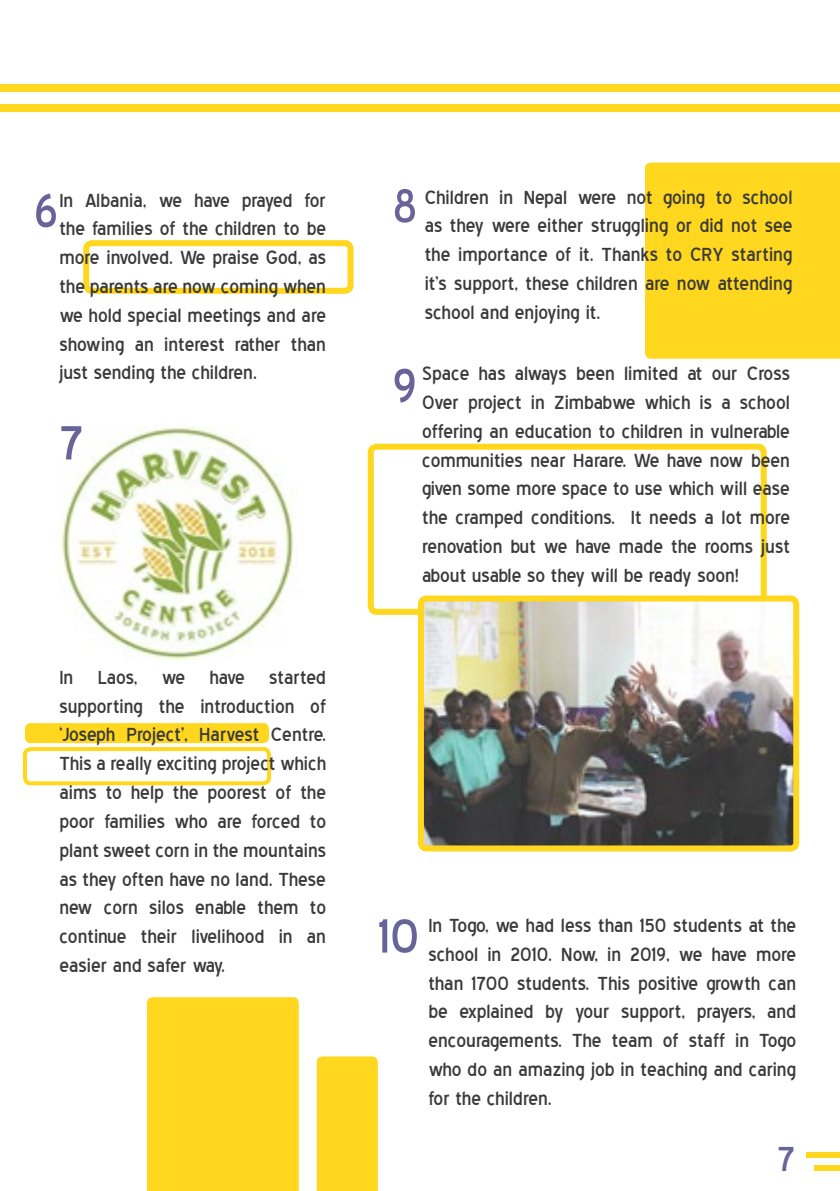
<style>
.page{position:relative;width:840px;height:1191px;background:#fff}
.page>*{position:absolute;margin:0;border:0;box-sizing:border-box;transform-origin:0 0}
.t1{font:60px "Blue Highway";color:#686398}
.t2{font:44px "Blue Highway";color:#686398}
.t3{font:24px/28.8px "Blue Highway";color:#3a3a3a;text-align:justify}
</style>
<div class="page">
<div style="left:805px;top:1152px;width:34px;height:6px;background:#ffd71f"></div>
<div style="left:814px;top:1165px;width:25px;height:5px;background:#ffd71f"></div>
<div style="left:367px;top:444px;width:399px;height:171px;border:6px solid #ffd71f;border-radius:6px"></div>
<div style="left:83px;top:240px;width:270px;height:54px;border:6px solid #ffd71f;border-radius:6px"></div>
<div style="left:147px;top:997px;width:151px;height:194px;background:#ffd71f"></div>
<div style="left:316px;top:1056px;width:61px;height:135px;background:#ffd71f"></div>
<div style="left:645px;top:162px;width:194px;height:197px;background:#ffd71f"></div>
<img style="left:61px;top:425px;width:233px;height:234px">
<div style="left:25px;top:723px;width:244px;height:20px;background:#ffd71f;border-radius:6px"></div>
<div style="left:23px;top:747px;width:248px;height:38px;border:4px solid #ffd71f;border-radius:6px"></div>
<div style="left:0;top:85px;width:839px;height:7px;background:#ffd71f"></div>
<div style="left:0;top:104px;width:839px;height:8px;background:#ffd71f"></div>
<img style="left:424px;top:602px;width:367px;height:242px">
<div style="left:417px;top:595px;width:381px;height:256px;border:6px solid #ffd71f;border-radius:6px"></div>
<h1 class="t1" style="left:34px;top:184px;width:25px">6</h1>
<h1 class="t1" style="left:392px;top:179px;width:26px">8</h1>
<p class="t3" style="left:424px;top:183px;width:369px">Children in Nepal were not going to school as they were either struggling or did not see the importance of it. Thanks to CRY starting it’s support, these children are now attending school and enjoying it.</p>
<p class="t3" style="left:59px;top:186px;width:268px">In Albania, we have prayed for the families of the children to be more involved. We praise God, as the parents are now coming when we hold special meetings and are showing an interest rather than just sending the children.</p>
<p class="t3" style="left:422px;top:359px;width:369px">Space has always been limited at our Cross Over project in Zimbabwe which is a school offering an education to children in vulnerable communities near Harare. We have now been given some more space to use which will ease the cramped conditions. It needs a lot more renovation but we have made the rooms just about usable so they will be ready soon!</p>
<h1 class="t1" style="left:392px;top:359px;width:25px">9</h1>
<h1 class="t1" style="left:59px;top:416px;width:25px">7</h1>
<p class="t3" style="left:59px;top:663px;width:268px">In Laos, we have started supporting the introduction of ‘Joseph Project’, Harvest Centre.<br>This a really exciting project which aims to help the poorest of the poor families who are forced to plant sweet corn in the mountains as they often have no land. These new corn silos enable them to continue their livelihood in an easier and safer way.</p>
<h1 class="t1" style="left:377px;top:909px;width:43px">10</h1>
<p class="t3" style="left:428px;top:911px;width:369px">In Togo, we had less than 150 students at the school in 2010. Now, in 2019, we have more than 1700 students. This positive growth can be explained by your support, prayers, and encouragements. The team of staff in Togo who do an amazing job in teaching and caring for the children.</p>
<h2 class="t2" style="left:777px;top:1139px;width:19px">7</h2>
</div>
